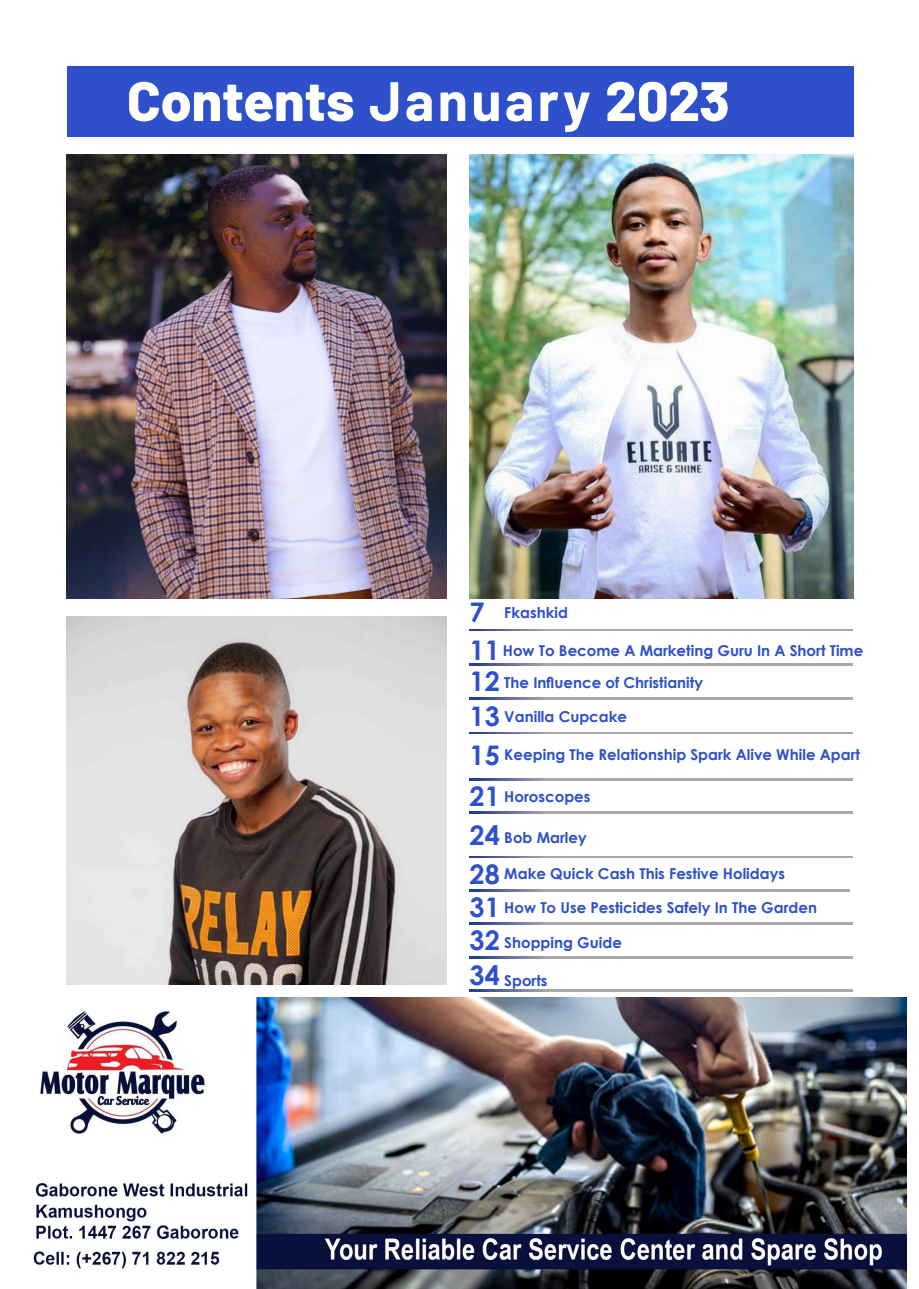
<style>
.page{position:relative;width:919px;height:1289px;background:#fff}
.page>*{position:absolute;margin:0;border:0;box-sizing:border-box;transform-origin:0 0}
.t1{font:800 55.5px "Barlow";color:#fff}
.t2{font:700 27px "Century Gothic";color:#2e50cb}
.t3{font:700 15px "Century Gothic";color:#2e50cb}
.s1{font-weight:700}
</style>
<div class="page">
<div style="left:67px;top:66px;width:786px;height:71px;background:#2e50cb"></div>
<svg style="left:469px;top:889px;width:380px;height:2px"></svg>
<svg style="left:469px;top:629px;width:383px;height:2px"></svg>
<svg style="left:469px;top:732px;width:383px;height:2px"></svg>
<svg style="left:469px;top:856px;width:383px;height:1px"></svg>
<svg style="left:469px;top:663px;width:383px;height:2px"></svg>
<svg style="left:469px;top:698px;width:383px;height:1px"></svg>
<svg style="left:469px;top:811px;width:383px;height:2px"></svg>
<svg style="left:469px;top:778px;width:383px;height:2px"></svg>
<svg style="left:469px;top:922px;width:383px;height:2px"></svg>
<svg style="left:469px;top:956px;width:383px;height:2px"></svg>
<svg style="left:469px;top:989px;width:383px;height:2px"></svg>
<img style="left:67px;top:154px;width:379px;height:444px">
<img style="left:67px;top:616px;width:379px;height:368px">
<img style="left:469px;top:155px;width:384px;height:443px">
<img style="left:33px;top:997px;width:873px;height:291px">
<p class="t1" style="left:127px;top:67px;width:604px">Contents <span class="s1">January</span> 2023</p>
<p class="t2" style="left:469px;top:591px;width:17px">7</p>
<p class="t3" style="left:504px;top:600px;width:65px">Fkashkid</p>
<p class="t2" style="left:469px;top:629px;width:32px">11</p>
<p class="t3" style="left:503px;top:638px;width:362px">How To Become A Marketing Guru In A Short Time</p>
<p class="t2" style="left:469px;top:661px;width:32px">12</p>
<p class="t3" style="left:504px;top:671px;width:200px">The Influence of Christianity</p>
<p class="t2" style="left:469px;top:696px;width:32px">13</p>
<p class="t3" style="left:504px;top:705px;width:124px">Vanilla Cupcake</p>
<p class="t2" style="left:469px;top:734px;width:32px">15</p>
<p class="t3" style="left:504px;top:743px;width:357px">Keeping The Relationship Spark Alive While Apart</p>
<p class="t2" style="left:469px;top:775px;width:32px">21</p>
<p class="t3" style="left:504px;top:784px;width:88px">Horoscopes</p>
<p class="t2" style="left:469px;top:815px;width:32px">24</p>
<p class="t3" style="left:504px;top:826px;width:84px">Bob Marley</p>
<p class="t2" style="left:469px;top:853px;width:32px">28</p>
<p class="t3" style="left:504px;top:862px;width:282px">Make Quick Cash This Festive Holidays</p>
<p class="t2" style="left:469px;top:887px;width:32px">31</p>
<p class="t3" style="left:504px;top:896px;width:314px">How To Use Pesticides Safely In The Garden</p>
<p class="t2" style="left:469px;top:919px;width:32px">32</p>
<p class="t3" style="left:504px;top:930px;width:119px">Shopping Guide</p>
<p class="t2" style="left:469px;top:954px;width:32px">34</p>
<p class="t3" style="left:504px;top:969px;width:45px">Sports</p>
</div>
